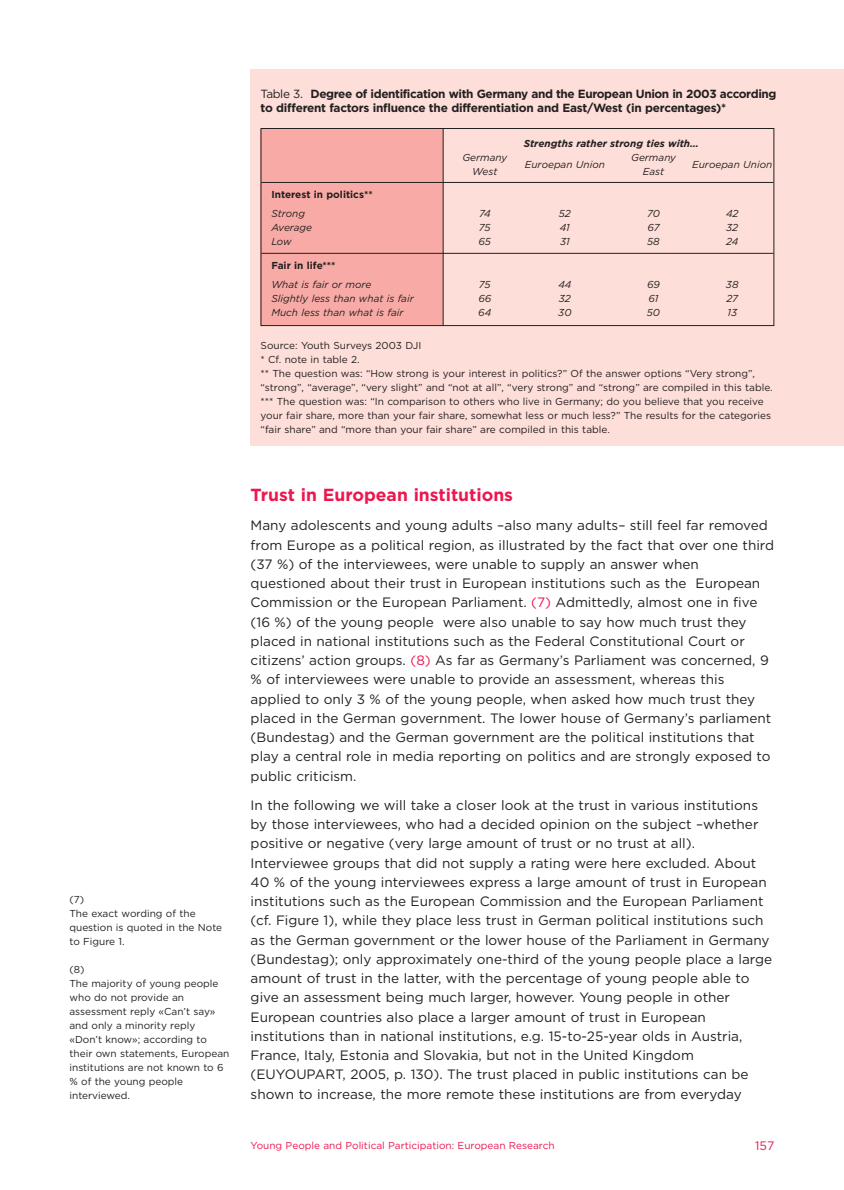
<style>
.page{position:relative;width:844px;height:1190px;background:#fff}
.page>*{position:absolute;margin:0;border:0;box-sizing:border-box;transform-origin:0 0}
.t1{font:700 17.5px "Gotham";color:#ed174f}
.t2{font:13.65px/19.2px "Gotham";color:#231f20}
.t3{font:12.25px "Gotham";color:#ed174f}
.t4{font:700 11.9px/14px "Gotham";letter-spacing:-.035em;color:#231f20}
.t5{font:10.15px/14px "Gotham";color:#231f20}
.t6{font:italic 10.15px "Gotham";color:#231f20}
.t7{font:10.15px "Gotham";color:#ed174f}
.t8{font:700 10.15px "Gotham";color:#231f20}
.t9{font:italic 700 10.15px "Gotham";color:#231f20}
.s1{font-weight:400}
.s2{color:#ed174f}
</style>
<div class="page">
<div style="left:251px;top:69px;width:592px;height:377px;background:#fdded8"></div>
<div style="left:261px;top:129px;width:182px;height:197px;background:#f8aba6"></div>
<hr style="left:261px;top:182px;width:512px;height:1px;background:#231f20">
<hr style="left:261px;top:253px;width:512px;height:1px;background:#231f20">
<div style="left:260px;top:128px;width:514px;height:198px;border:1px solid #231f20"></div>
<hr style="left:442px;top:128px;width:1px;height:198px;background:#231f20">
<p class="t5" style="left:69px;top:893px;width:154px">(7)<br>The exact wording of the question is quoted in the Note to Figure 1.</p>
<p class="t5" style="left:69px;top:963px;width:161px">(8)<br>The majority of young people who do not provide an assessment reply «Can’t say» and only a minority reply «Don’t know»; according to their own statements, European institutions are not known to 6 % of the young people interviewed.</p>
<p class="t4" style="left:260px;top:87px;width:517px"><span class="s1">Table 3.</span> Degree of identification with Germany and the European Union in 2003 according to different factors influence the differentiation and East/West (in percentages)*</p>
<p class="t9" style="left:523px;top:139px;width:177px">Strengths rather strong ties with…</p>
<p class="t6" style="left:462px;top:153px;width:46px">Germany</p>
<p class="t6" style="left:525px;top:160px;width:82px">Euroepan Union</p>
<p class="t6" style="left:631px;top:153px;width:46px">Germany</p>
<p class="t6" style="left:692px;top:160px;width:82px">Euroepan Union</p>
<p class="t6" style="left:472px;top:167px;width:27px">West</p>
<p class="t6" style="left:643px;top:167px;width:23px">East</p>
<p class="t8" style="left:271px;top:191px;width:103px">Interest in politics**</p>
<p class="t6" style="left:271px;top:210px;width:35px">Strong</p>
<p class="t6" style="left:479px;top:210px;width:13px">74</p>
<p class="t6" style="left:559px;top:210px;width:13px">52</p>
<p class="t6" style="left:647px;top:210px;width:14px">70</p>
<p class="t6" style="left:726px;top:210px;width:14px">42</p>
<p class="t6" style="left:271px;top:224px;width:42px">Average</p>
<p class="t6" style="left:479px;top:224px;width:13px">75</p>
<p class="t6" style="left:560px;top:224px;width:11px">41</p>
<p class="t6" style="left:647px;top:224px;width:14px">67</p>
<p class="t6" style="left:726px;top:224px;width:14px">32</p>
<p class="t6" style="left:271px;top:238px;width:22px">Low</p>
<p class="t6" style="left:478px;top:238px;width:14px">65</p>
<p class="t6" style="left:560px;top:238px;width:11px">31</p>
<p class="t6" style="left:647px;top:238px;width:14px">58</p>
<p class="t6" style="left:726px;top:238px;width:14px">24</p>
<p class="t8" style="left:271px;top:262px;width:66px">Fair in life***</p>
<p class="t6" style="left:271px;top:281px;width:102px">What is fair or more</p>
<p class="t6" style="left:479px;top:281px;width:13px">75</p>
<p class="t6" style="left:558px;top:281px;width:15px">44</p>
<p class="t6" style="left:647px;top:281px;width:14px">69</p>
<p class="t6" style="left:726px;top:281px;width:14px">38</p>
<p class="t6" style="left:271px;top:295px;width:144px">Slightly less than what is fair</p>
<p class="t6" style="left:478px;top:295px;width:14px">66</p>
<p class="t6" style="left:559px;top:295px;width:14px">32</p>
<p class="t6" style="left:648px;top:295px;width:11px">61</p>
<p class="t6" style="left:726px;top:295px;width:13px">27</p>
<p class="t6" style="left:271px;top:309px;width:134px">Much less than what is fair</p>
<p class="t6" style="left:478px;top:309px;width:14px">64</p>
<p class="t6" style="left:558px;top:309px;width:15px">30</p>
<p class="t6" style="left:647px;top:309px;width:15px">50</p>
<p class="t6" style="left:727px;top:309px;width:11px">13</p>
<p class="t5" style="left:260px;top:339px;width:513px">Source: Youth Surveys 2003 DJI<br>* Cf. note in table 2.<br>** The question was: “How strong is your interest in politics?” Of the answer options “Very strong”, “strong”, “average”, “very slight” and “not at all”, “very strong” and “strong” are compiled in this table. *** The question was: “In comparison to others who live in Germany; do you believe that you receive your fair share, more than your fair share, somewhat less or much less?” The results for the categories “fair share” and “more than your fair share” are compiled in this table.</p>
<p class="t1" style="left:251px;top:488px;width:264px">Trust in European institutions</p>
<p class="t2" style="left:251px;top:517px;width:525px">Many adolescents and young adults –also many adults– still feel far removed from Europe as a political region, as illustrated by the fact that over one third (37 %) of the interviewees, were unable to supply an answer when questioned about their trust in European institutions such as the European Commission or the European Parliament. <span class="s2">(7)</span> Admittedly, almost one in five (16 %) of the young people were also unable to say how much trust they placed in national institutions such as the Federal Constitutional Court or citizens’ action groups. <span class="s2">(8)</span> As far as Germany’s Parliament was concerned, 9 % of interviewees were unable to provide an assessment, whereas this applied to only 3 % of the young people, when asked how much trust they placed in the German government. The lower house of Germany’s parliament (Bundestag) and the German government are the political institutions that play a central role in media reporting on politics and are strongly exposed to public criticism.</p>
<p class="t2" style="left:251px;top:796px;width:523px">In the following we will take a closer look at the trust in various institutions by those interviewees, who had a decided opinion on the subject –whether positive or negative (very large amount of trust or no trust at all).<br>Interviewee groups that did not supply a rating were here excluded. About 40 % of the young interviewees express a large amount of trust in European institutions such as the European Commission and the European Parliament (cf. Figure 1), while they place less trust in German political institutions such as the German government or the lower house of the Parliament in Germany (Bundestag); only approximately one-third of the young people place a large amount of trust in the latter, with the percentage of young people able to give an assessment being much larger, however. Young people in other European countries also place a larger amount of trust in European institutions than in national institutions, e.g. 15-to-25-year olds in Austria, France, Italy, Estonia and Slovakia, but not in the United Kingdom (EUYOUPART, 2005, p. 130). The trust placed in public institutions can be shown to increase, the more remote these institutions are from everyday</p>
<p class="t7" style="left:251px;top:1142px;width:305px">Young People and Political Participation: European Research</p>
<p class="t3" style="left:755px;top:1141px;width:21px">157</p>
</div>
